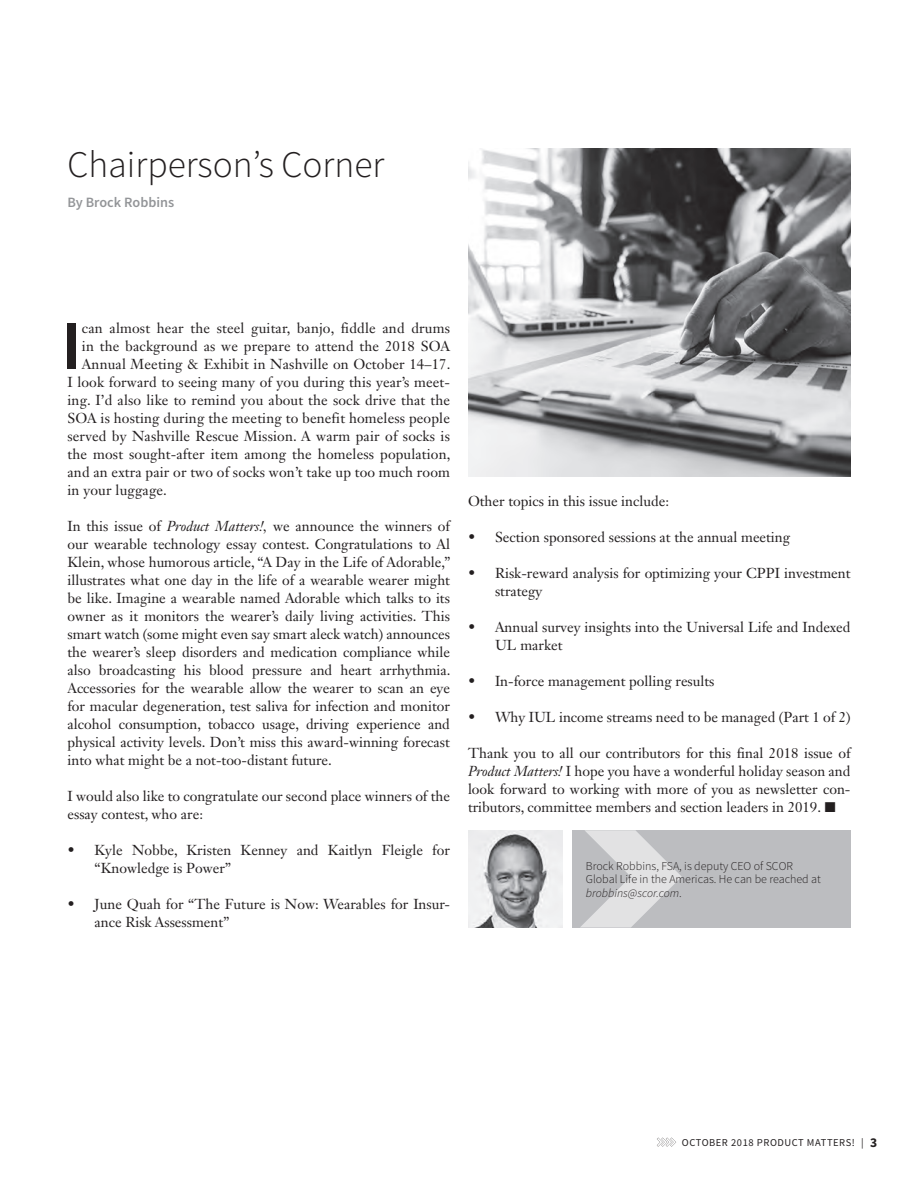
<style>
.page{position:relative;width:918px;height:1188px;background:#fff}
.page>*{position:absolute;margin:0;border:0;box-sizing:border-box;transform-origin:0 0}
.t1{font:600 69.3px "Source Sans Pro";color:#231f20}
.t2{font:300 37.5px "Source Sans Pro";color:#231f20}
.t3{font:14.25px/18px "Janson Text LT Std";color:#231f20}
.t4{font:600 14.25px "Source Sans Pro";color:#939598}
.t5{font:300 12px/13.5px "Source Sans Pro";color:#231f20}
.t6{font:10.5px "Source Sans Pro";letter-spacing:.05em;color:#231f20}
.s1{font-style:italic}
.s2{font-weight:700;font-size:13.5px}
</style>
<div class="page">
<svg style="left:657px;top:1138px;width:19px;height:9px"></svg>
<img style="left:468px;top:148px;width:382px;height:329px">
<div style="left:572px;top:830px;width:278px;height:98px;background:#bcbdc0"></div>
<svg style="left:580px;top:830px;width:102px;height:98px"></svg>
<img style="left:468px;top:830px;width:94px;height:98px">
<h2 class="t2" style="left:68px;top:141px;width:318px">Chairperson’s Corner</h2>
<p class="t4" style="left:68px;top:193px;width:108px">By Brock Robbins</p>
<h1 class="t1" style="left:62px;top:302px;width:21px">I</h1>
<p class="t3" style="left:82px;top:319px;width:369px">can almost hear the steel guitar, banjo, fiddle and drums</p>
<p class="t3" style="left:82px;top:337px;width:370px">in the background as we prepare to attend the 2018 SOA</p>
<p class="t3" style="left:82px;top:355px;width:370px">Annual Meeting &amp; Exhibit in Nashville on October 14–17.</p>
<p class="t3" style="left:68px;top:373px;width:384px">I look forward to seeing many of you during this year’s meet-</p>
<p class="t3" style="left:68px;top:391px;width:384px">ing. I’d also like to remind you about the sock drive that the</p>
<p class="t3" style="left:68px;top:409px;width:384px">SOA is hosting during the meeting to benefit homeless people</p>
<p class="t3" style="left:68px;top:427px;width:384px">served by Nashville Rescue Mission. A warm pair of socks is</p>
<p class="t3" style="left:68px;top:445px;width:385px">the most sought-after item among the homeless population,</p>
<p class="t3" style="left:68px;top:463px;width:384px">and an extra pair or two of socks won’t take up too much room</p>
<p class="t3" style="left:68px;top:481px;width:101px">in your luggage.</p>
<p class="t3" style="left:68px;top:517px;width:385px;text-align:justify">In this issue of <span class="s1">Product Matters!,</span> we announce the winners of our wearable technology essay contest. Congratulations to Al Klein, whose humorous article, “A Day in the Life of Adorable,” illustrates what one day in the life of a wearable wearer might be like. Imagine a wearable named Adorable which talks to its owner as it monitors the wearer’s daily living activities. This smart watch (some might even say smart aleck watch) announces the wearer’s sleep disorders and medication compliance while also broadcasting his blood pressure and heart arrhythmia.<br>Accessories for the wearable allow the wearer to scan an eye for macular degeneration, test saliva for infection and monitor alcohol consumption, tobacco usage, driving experience and physical activity levels. Don’t miss this award-winning forecast into what might be a not-too-distant future.</p>
<p class="t3" style="left:68px;top:787px;width:384px">I would also like to congratulate our second place winners of the essay contest, who are:</p>
<p class="t3" style="left:95px;top:841px;width:357px;text-indent:-27px">• Kyle Nobbe, Kristen Kenney and Kaitlyn Fleigle for “Knowledge is Power”</p>
<p class="t3" style="left:95px;top:895px;width:357px;text-indent:-27px">• June Quah for “The Future is Now: Wearables for Insur&shy;ance Risk Assessment”</p>
<p class="t3" style="left:468px;top:492px;width:203px">Other topics in this issue include:</p>
<p class="t3" style="left:468px;top:528px;width:324px">• Section sponsored sessions at the annual meeting</p>
<p class="t3" style="left:495px;top:564px;width:357px;text-indent:-27px">• Risk-reward analysis for optimizing your CPPI investment strategy</p>
<p class="t3" style="left:495px;top:618px;width:357px;text-indent:-27px">• Annual survey insights into the Universal Life and Indexed<br>UL market</p>
<p class="t3" style="left:468px;top:672px;width:248px">• In-force management polling results</p>
<p class="t3" style="left:468px;top:708px;width:384px">• Why IUL income streams need to be managed (Part 1 of 2)</p>
<p class="t3" style="left:468px;top:744px;width:384px;text-align:justify">Thank you to all our contributors for this final 2018 issue of <span class="s1">Product Matters!</span> I hope you have a wonderful holiday season and look forward to working with more of you as newsletter con&shy;tributors, committee members and section leaders in 2019. ■</p>
<p class="t5" style="left:586px;top:859px;width:237px">Brock Robbins, FSA, is deputy CEO of SCOR<br>Global Life in the Americas. He can be reached at <span class="s1">brobbins@scor.com</span>.</p>
<p class="t6" style="left:682px;top:1136px;width:197px">OCTOBER 2018 PRODUCT MATTERS! | <span class="s2">3</span></p>
</div>
